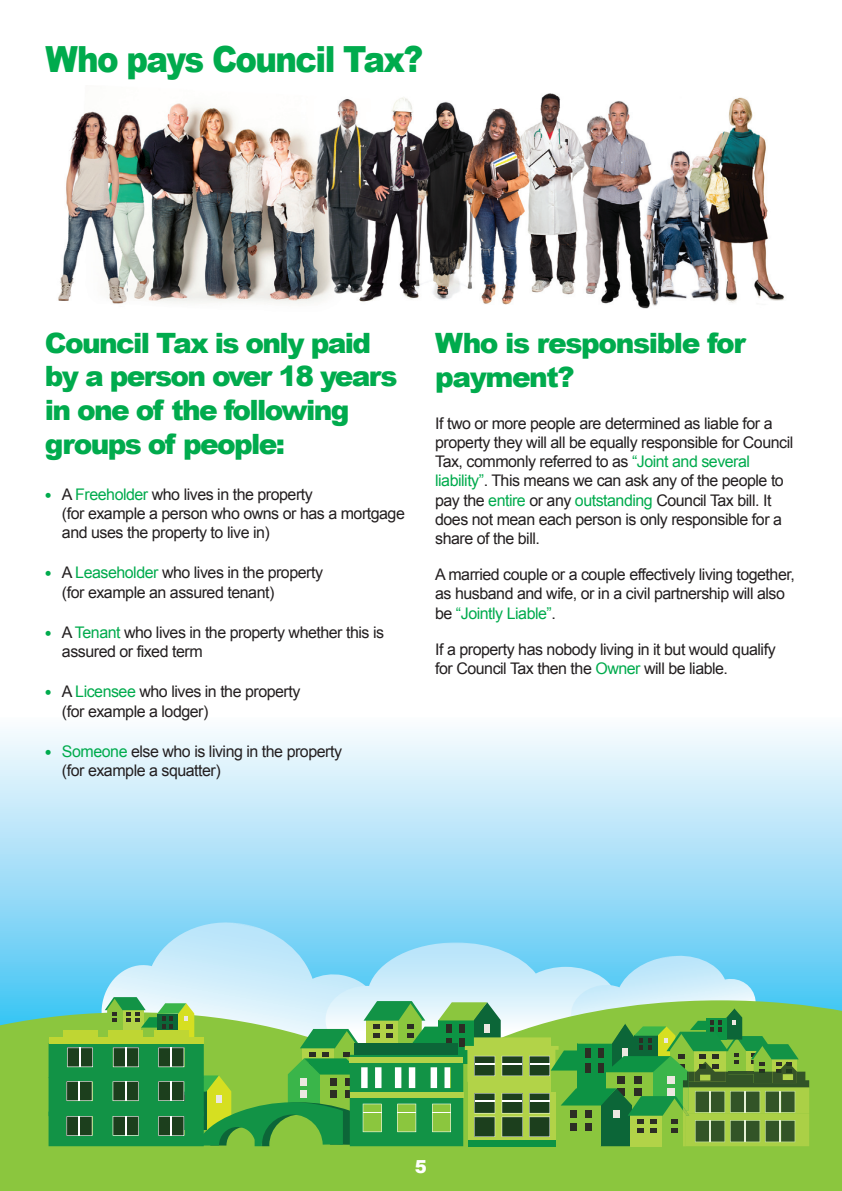
<style>
.page{position:relative;width:842px;height:1191px;background:#fff}
.page>*{position:absolute;margin:0;border:0;box-sizing:border-box;transform-origin:0 0}
.t1{font:900 36px "Arial";letter-spacing:-.05em;color:#00ab4d;scale:.9 1}
.t2{font:900 28px/33.6px "Arial";letter-spacing:-.06em;color:#00ab4d}
.t3{font:900 18px "Arial";color:#fff}
.t4{font:16px/19.2px "Arial";letter-spacing:-.03em;color:#231f20}
.s1{font-family:"Inter";font-weight:800;color:#00ab4d}
.s2{color:#00ab4d}
</style>
<div class="page">
<svg style="left:0;top:729px;width:842px;height:283px;background:#b7e5f9"></svg>
<svg style="left:98px;top:922px;width:289px;height:20px;background:#8ed8f7"></svg>
<svg style="left:809px;top:1000px;width:33px;height:113px;background:#86c64b"></svg>
<svg style="left:0;top:1012px;width:49px;height:101px;background:#83c54e"></svg>
<div style="left:0;top:1113px;width:842px;height:78px;background:#8bc63e"></div>
<svg style="left:49px;top:942px;width:760px;height:204px;background:#71b684"></svg>
<hr style="left:709px;top:1120px;width:2px;height:21px;background:#e4f0d4">
<hr style="left:744px;top:1120px;width:2px;height:21px;background:#e4f0d4">
<hr style="left:779px;top:1120px;width:2px;height:21px;background:#e4f0d4">
<img style="left:58px;top:93px;width:726px;height:216px">
<p class="t1" style="left:45px;top:32px;width:421px">Who pays Council Tax?</p>
<p class="t2" style="left:45px;top:325px;width:354px">Council Tax is only paid by a person over 18 years in one of the following groups of people:</p>
<p class="t4" style="left:62px;top:484px;width:344px;text-indent:-17px"><span class="s1">•</span> A <span class="s2">Freeholder</span> who lives in the property<br>(for example a person who owns or has a mortgage and uses the property to live in)</p>
<p class="t4" style="left:62px;top:563px;width:263px;text-indent:-17px"><span class="s1">•</span> A <span class="s2">Leaseholder</span> who lives in the property (for example an assured tenant)</p>
<p class="t4" style="left:62px;top:622px;width:324px;text-indent:-17px"><span class="s1">•</span> A <span class="s2">Tenant</span> who lives in the property whether this is assured or fixed term</p>
<p class="t4" style="left:62px;top:682px;width:240px;text-indent:-17px"><span class="s1">•</span> A <span class="s2">Licensee</span> who lives in the property (for example a lodger)</p>
<p class="t4" style="left:62px;top:741px;width:282px;text-indent:-17px"><span class="s1">•</span> <span class="s2">Someone</span> else who is living in the property (for example a squatter)</p>
<p class="t2" style="left:435px;top:325px;width:312px">Who is responsible for payment?</p>
<p class="t4" style="left:435px;top:413px;width:360px">If two or more people are determined as liable for a property they will all be equally responsible for Council Tax, commonly referred to as <span class="s2">“Joint and several liability”</span>. This means we can ask any of the people to pay the <span class="s2">entire</span> or any <span class="s2">outstanding</span> Council Tax bill. It does not mean each person is only responsible for a share of the bill.</p>
<p class="t4" style="left:435px;top:565px;width:361px">A married couple or a couple effectively living together, as husband and wife, or in a civil partnership will also be <span class="s2">“Jointly Liable”</span>.</p>
<p class="t4" style="left:435px;top:639px;width:342px">If a property has nobody living in it but would qualify for Council Tax then the <span class="s2">Owner</span> will be liable.</p>
<p class="t3" style="left:415px;top:1153px;width:14px">5</p>
</div>
